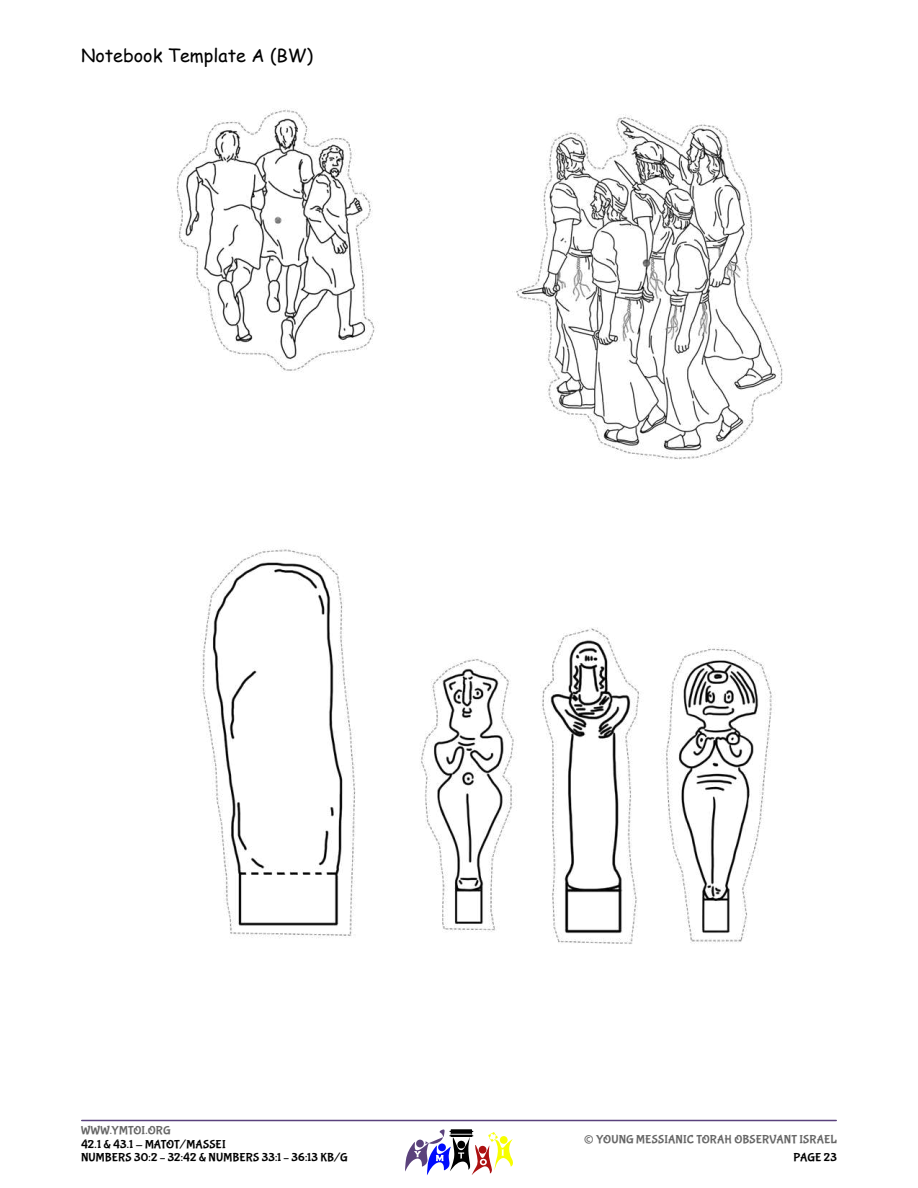
<style>
.page{position:relative;width:918px;height:1188px;background:#fff}
.page>*{position:absolute;margin:0;border:0;box-sizing:border-box;transform-origin:0 0}
.t1{font:27px "Bubblegum Sans";color:#666}
.t2{font:18px "Comic Sans MS";color:#000}
.t3{font:12px/13.5px "Bubblegum Sans";letter-spacing:.015em;color:#000}
.t4{font:12px "Bubblegum Sans";letter-spacing:.01em;color:#666}
</style>
<div class="page">
<hr style="left:82px;top:1120px;width:754px;height:1px;background:#59417c">
<svg style="left:405px;top:1129px;width:108px;height:46px"></svg>
<img style="left:176px;top:109px;width:607px;height:835px">
<h2 class="t2" style="left:81px;top:47px;width:234px">Notebook Template A (BW)</h2>
<p class="t4" style="left:81px;top:1123px;width:91px">WWW.YMTOI.ORG</p>
<p class="t3" style="left:81px;top:1137px;width:268px">42.1 &amp; 43.1 - MATOT/MASSEI<br>NUMBERS 30:2 – 32:42 &amp; NUMBERS 33:1 – 36:13 KB/G</p>
<h1 class="t1" style="left:584px;top:1122px;width:12px">©</h1>
<p class="t4" style="left:596px;top:1132px;width:242px">YOUNG MESSIANIC TORAH OBSERVANT ISRAEL</p>
<p class="t3" style="left:794px;top:1150px;width:45px">PAGE 23</p>
</div>
